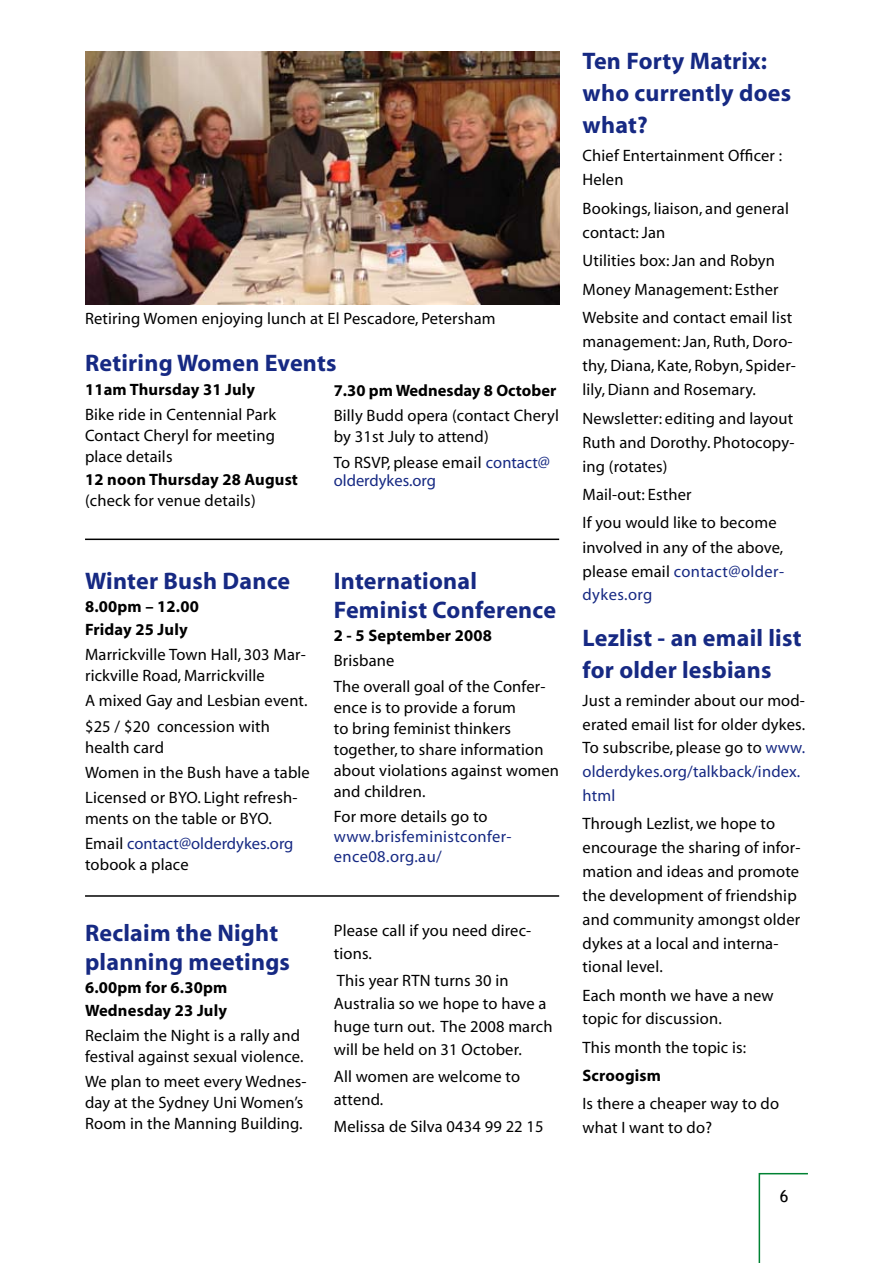
<style>
.page{position:relative;width:893px;height:1263px;background:#fff}
.page>*{position:absolute;margin:0;border:0;box-sizing:border-box;transform-origin:0 0}
.t1{font:700 24px/28.8px "Myriad";letter-spacing:.01em;color:#162983}
.t2{font:16.5px/23.9px "Myriad";letter-spacing:.01em;color:#000}
.t3{font:700 16.5px/23.1px "Myriad";letter-spacing:.01em;color:#000}
.t4{font:16.5px/19.8px "Myriad";letter-spacing:.015em;color:#162983}
.s1{color:#000}
.s2{color:#162983}
</style>
<div class="page">
<img style="left:85px;top:51px;width:474px;height:253px">
<hr style="left:85px;top:538px;width:474px;height:2px;background:#000">
<hr style="left:85px;top:895px;width:474px;height:2px;background:#000">
<svg style="left:758px;top:1172px;width:50px;height:91px"></svg>
<p class="t2" style="left:85px;top:307px;width:412px">Retiring Women enjoying lunch at El Pescadore, Petersham</p>
<h1 class="t1" style="left:85px;top:349px;width:253px">Retiring Women Events</h1>
<p class="t3" style="left:85px;top:379px;width:172px">11am Thursday 31 July</p>
<p class="t2" style="left:85px;top:405px;width:193px;line-height:21px;text-align:justify">Bike ride in Centennial Park Contact Cheryl for meeting place details</p>
<p class="t3" style="left:85px;top:469px;width:214px">12 noon Thursday 28 August</p>
<p class="t2" style="left:85px;top:490px;width:172px">(check for venue details)</p>
<p class="t3" style="left:334px;top:380px;width:224px">7.30 pm Wednesday 8 October</p>
<p class="t2" style="left:334px;top:406px;width:227px;line-height:21px">Billy Budd opera (contact Cheryl by 31st July to attend)</p>
<p class="t4" style="left:334px;top:454px;width:218px;line-height:18px"><span class="s1">To RSVP, please email</span> contact@ olderdykes.org</p>
<h1 class="t1" style="left:85px;top:567px;width:207px">Winter Bush Dance</h1>
<p class="t3" style="left:85px;top:595px;width:115px">8.00pm – 12.00<br>Friday 25 July</p>
<p class="t2" style="left:85px;top:645px;width:222px;line-height:21px">Marrickville Town Hall, 303 Mar&shy;rickville Road, Marrickville</p>
<p class="t2" style="left:85px;top:689px;width:224px;line-height:25.2px">A mixed Gay and Lesbian event. $25 / $20 concession with</p>
<p class="t2" style="left:85px;top:735px;width:226px;line-height:25.2px">health card<br>Women in the Bush have a table<br>Licensed or BYO. Light refresh-</p>
<p class="t2" style="left:85px;top:807px;width:210px;line-height:25.2px">ments on the table or BYO.<br>Email <span class="s2">contact@olderdykes.org</span></p>
<p class="t2" style="left:85px;top:854px;width:105px">tobook a place</p>
<h1 class="t1" style="left:85px;top:919px;width:206px">Reclaim the Night planning meetings</h1>
<p class="t3" style="left:85px;top:976px;width:144px">6.00pm for 6.30pm<br>Wednesday 23 July</p>
<p class="t2" style="left:85px;top:1026px;width:220px;line-height:21px">Reclaim the Night is a rally and festival against sexual violence.</p>
<p class="t2" style="left:85px;top:1072px;width:223px;line-height:21px">We plan to meet every Wednes&shy;day at the Sydney Uni Women’s<br>Room in the Manning Building.</p>
<h1 class="t1" style="left:334px;top:568px;width:224px">International<br>Feminist Conference</h1>
<p class="t3" style="left:334px;top:625px;width:160px">2 - 5 September 2008</p>
<p class="t2" style="left:334px;top:649px;width:213px;line-height:25.2px">Brisbane<br>The overall goal of the Confer-</p>
<p class="t2" style="left:334px;top:697px;width:227px;line-height:21px">ence is to provide a forum<br>to bring feminist thinkers together, to share information about violations against women and children.</p>
<p class="t2" style="left:334px;top:805px;width:155px">For more details go to</p>
<p class="t4" style="left:334px;top:827px;width:179px">www.brisfeministconfer&shy;ence08.org.au/</p>
<p class="t2" style="left:334px;top:920px;width:199px;line-height:23px">Please call if you need direc&shy;tions.</p>
<p class="t2" style="left:334px;top:970px;width:220px;line-height:23px">This year RTN turns 30 in<br>Australia so we hope to have a huge turn out. The 2008 march will be held on 31 October.</p>
<p class="t2" style="left:334px;top:1066px;width:188px;line-height:23px">All women are welcome to attend.</p>
<p class="t2" style="left:334px;top:1115px;width:211px">Melissa de Silva 0434 99 22 15</p>
<h1 class="t1" style="left:583px;top:46px;width:210px;line-height:32px">Ten Forty Matrix: who currently does what?</h1>
<p class="t2" style="left:583px;top:144px;width:201px">Chief Entertainment Officer :<br>Helen</p>
<p class="t2" style="left:583px;top:197px;width:208px">Bookings, liaison, and general contact: Jan</p>
<p class="t2" style="left:583px;top:247px;width:211px;line-height:28.3px">Utilities box: Jan and Robyn<br>Money Management: Esther<br>Website and contact email list</p>
<p class="t2" style="left:583px;top:330px;width:215px">management: Jan, Ruth, Doro&shy;thy, Diana, Kate, Robyn, Spider&shy;lily, Diann and Rosemary.</p>
<p class="t2" style="left:583px;top:407px;width:213px;text-align:justify">Newsletter: editing and layout Ruth and Dorothy. Photocopy&shy;ing (rotates)</p>
<p class="t2" style="left:583px;top:481px;width:196px;line-height:28.3px">Mail-out: Esther<br>If you would like to become</p>
<p class="t2" style="left:583px;top:536px;width:203px;text-align:justify">involved in any of the above, please email <span class="s2">contact@older&shy;dykes.org</span></p>
<h1 class="t1" style="left:583px;top:623px;width:220px;line-height:31.7px">Lezlist - an email list for older lesbians</h1>
<p class="t2" style="left:583px;top:689px;width:224px">Just a reminder about our mod&shy;erated email list for older dykes.<br>To subscribe, please go to <span class="s2">www. olderdykes.org/talkback/index. html</span></p>
<p class="t2" style="left:583px;top:812px;width:219px">Through Lezlist, we hope to encourage the sharing of infor&shy;mation and ideas and promote the development of friendship and community amongst older dykes at a local and interna&shy;tional level.</p>
<p class="t2" style="left:583px;top:984px;width:193px">Each month we have a new topic for discussion.</p>
<p class="t2" style="left:583px;top:1036px;width:165px">This month the topic is:</p>
<p class="t3" style="left:583px;top:1064px;width:80px">Scroogism</p>
<p class="t2" style="left:583px;top:1092px;width:198px">Is there a cheaper way to do what I want to do?</p>
</div>
